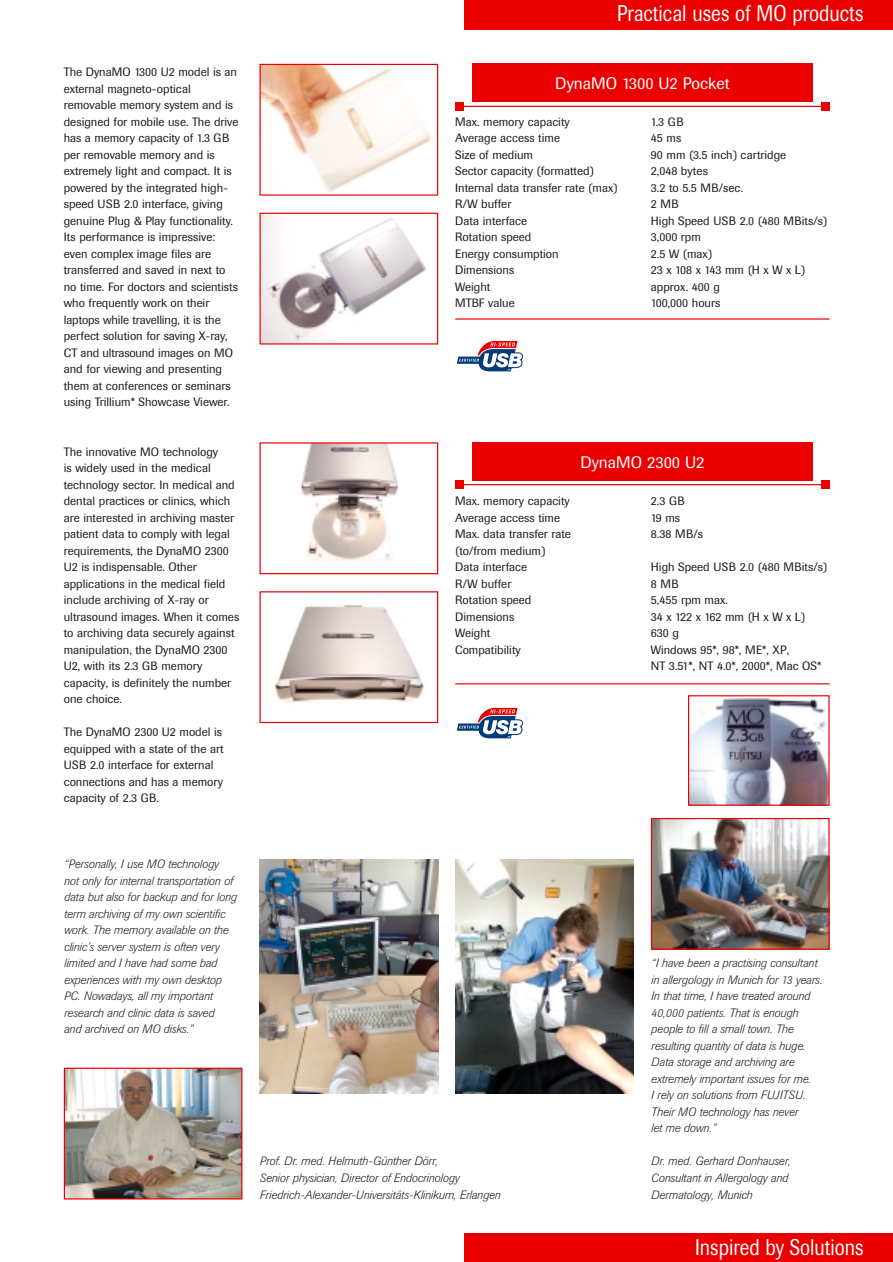
<style>
.page{position:relative;width:893px;height:1262px;background:#fff}
.page>*{position:absolute;margin:0;border:0;box-sizing:border-box;transform-origin:0 0}
.t1{font:22.5px "Berthold Imago BQ";color:#fff;scale:.85 1}
.t2{font:16.5px "Berthold Imago BQ";color:#fff}
.t3{font:12px/16.5px "Berthold Imago BQ";color:#191b1f}
.t4{font:italic 300 12px/16.5px "Berthold Imago BQ";color:#191b1f}
</style>
<div class="page">
<div style="left:463px;top:0;width:429px;height:30px;background:#ea0000"></div>
<div style="left:463px;top:1233px;width:429px;height:29px;background:#ea0000"></div>
<img style="left:261px;top:66px;width:171px;height:127px">
<div style="left:259px;top:64px;width:179px;height:132px;border:1px solid #ea0000"></div>
<img style="left:261px;top:215px;width:165px;height:127px">
<div style="left:259px;top:213px;width:179px;height:131px;border:1px solid #ea0000"></div>
<img style="left:300px;top:444px;width:99px;height:117px">
<div style="left:259px;top:442px;width:179px;height:132px;border:1px solid #ea0000"></div>
<img style="left:274px;top:604px;width:151px;height:99px">
<div style="left:259px;top:591px;width:179px;height:132px;border:1px solid #ea0000"></div>
<img style="left:653px;top:820px;width:174px;height:127px">
<div style="left:651px;top:818px;width:178px;height:131px;border:1px solid #ea0000"></div>
<img style="left:690px;top:698px;width:137px;height:105px">
<div style="left:688px;top:695px;width:141px;height:110px;border:1px solid #ea0000"></div>
<img style="left:66px;top:1069px;width:174px;height:128px">
<div style="left:64px;top:1067px;width:178px;height:132px;border:1px solid #ea0000"></div>
<img style="left:259px;top:859px;width:179px;height:234px">
<img style="left:455px;top:859px;width:179px;height:234px">
<div style="left:472px;top:64px;width:340px;height:38px;background:#ea0000"></div>
<hr style="left:455px;top:106px;width:374px;height:1px;background:#ea0000">
<hr style="left:455px;top:318px;width:374px;height:1px;background:#ea0000">
<div style="left:455px;top:102px;width:8px;height:9px;background:#ea0000"></div>
<div style="left:821px;top:102px;width:8px;height:9px;background:#ea0000"></div>
<div style="left:472px;top:442px;width:340px;height:38px;background:#ea0000"></div>
<hr style="left:455px;top:484px;width:374px;height:1px;background:#ea0000">
<hr style="left:455px;top:683px;width:374px;height:1px;background:#ea0000">
<div style="left:455px;top:480px;width:8px;height:9px;background:#ea0000"></div>
<div style="left:821px;top:480px;width:8px;height:9px;background:#ea0000"></div>
<svg style="left:456px;top:340px;width:67px;height:32px"></svg>
<svg style="left:456px;top:707px;width:67px;height:32px"></svg>
<p class="t3" style="left:64px;top:65px;width:176px">The DynaMO 1300 U2 model is an external magneto-optical removable memory system and is designed for mobile use. The drive has a memory capacity of 1.3 GB per removable memory and is extremely light and compact. It is powered by the integrated high&shy;speed USB 2.0 interface, giving genuine Plug &amp; Play functionality.<br>Its performance is impressive: even complex image files are transferred and saved in next to no time. For doctors and scientists who frequently work on their laptops while travelling, it is the perfect solution for saving X-ray,<br>CT and ultrasound images on MO and for viewing and presenting them at conferences or seminars using Trillium* Showcase Viewer.</p>
<p class="t3" style="left:64px;top:444px;width:177px">The innovative MO technology<br>is widely used in the medical technology sector. In medical and dental practices or clinics, which are interested in archiving master patient data to comply with legal requirements, the DynaMO 2300<br>U2 is indispensable. Other applications in the medical field include archiving of X-ray or ultrasound images. When it comes to archiving data securely against manipulation, the DynaMO 2300<br>U2, with its 2.3 GB memory capacity, is definitely the number one choice.</p>
<p class="t3" style="left:64px;top:725px;width:161px">The DynaMO 2300 U2 model is equipped with a state of the art<br>USB 2.0 interface for external connections and has a memory capacity of 2.3 GB.</p>
<h1 class="t1" style="left:617px;top:5px;width:291px">Practical uses of MO products</h1>
<h2 class="t2" style="left:555px;top:77px;width:176px">DynaMO 1300 U2 Pocket</h2>
<p class="t3" style="left:455px;top:114px;width:116px">Max. memory capacity</p>
<p class="t3" style="left:651px;top:114px;width:34px">1.3 GB</p>
<p class="t3" style="left:455px;top:131px;width:106px">Average access time</p>
<p class="t3" style="left:651px;top:131px;width:32px">45 ms</p>
<p class="t3" style="left:455px;top:147px;width:79px">Size of medium</p>
<p class="t3" style="left:651px;top:147px;width:137px">90 mm (3.5 inch) cartridge</p>
<p class="t3" style="left:455px;top:164px;width:140px">Sector capacity (formatted)</p>
<p class="t3" style="left:651px;top:164px;width:59px">2,048 bytes</p>
<p class="t3" style="left:455px;top:180px;width:164px">Internal data transfer rate (max)</p>
<p class="t3" style="left:651px;top:180px;width:94px">3.2 to 5.5 MB/sec.</p>
<p class="t3" style="left:455px;top:197px;width:58px">R/W buffer</p>
<p class="t3" style="left:651px;top:197px;width:29px">2 MB</p>
<p class="t3" style="left:455px;top:213px;width:73px">Data interface</p>
<p class="t3" style="left:651px;top:213px;width:178px">High Speed USB 2.0 (480 MBits/s)</p>
<p class="t3" style="left:455px;top:230px;width:78px">Rotation speed</p>
<p class="t3" style="left:651px;top:230px;width:52px">3,000 rpm</p>
<p class="t3" style="left:455px;top:246px;width:105px">Energy consumption</p>
<p class="t3" style="left:651px;top:246px;width:63px">2.5 W (max)</p>
<p class="t3" style="left:455px;top:263px;width:61px">Dimensions</p>
<p class="t3" style="left:651px;top:263px;width:156px">23 x 108 x 143 mm (H x W x L)</p>
<p class="t3" style="left:455px;top:279px;width:37px">Weight</p>
<p class="t3" style="left:651px;top:279px;width:70px">approx. 400 g</p>
<p class="t3" style="left:455px;top:296px;width:61px">MTBF value</p>
<p class="t3" style="left:651px;top:296px;width:71px">100,000 hours</p>
<h2 class="t2" style="left:580px;top:456px;width:125px">DynaMO 2300 U2</h2>
<p class="t3" style="left:455px;top:494px;width:116px">Max. memory capacity</p>
<p class="t3" style="left:651px;top:494px;width:35px">2.3 GB</p>
<p class="t3" style="left:455px;top:510px;width:106px">Average access time</p>
<p class="t3" style="left:651px;top:510px;width:31px">19 ms</p>
<p class="t3" style="left:455px;top:527px;width:117px">Max. data transfer rate</p>
<p class="t3" style="left:651px;top:527px;width:54px">8.38 MB/s</p>
<p class="t3" style="left:455px;top:543px;width:92px">(to/from medium)<br>Data interface</p>
<p class="t3" style="left:651px;top:560px;width:178px">High Speed USB 2.0 (480 MBits/s)</p>
<p class="t3" style="left:455px;top:576px;width:58px">R/W buffer</p>
<p class="t3" style="left:651px;top:576px;width:29px">8 MB</p>
<p class="t3" style="left:455px;top:593px;width:78px">Rotation speed</p>
<p class="t3" style="left:651px;top:593px;width:79px">5,455 rpm max.</p>
<p class="t3" style="left:455px;top:609px;width:61px">Dimensions</p>
<p class="t3" style="left:651px;top:609px;width:156px">34 x 122 x 162 mm (H x W x L)</p>
<p class="t3" style="left:455px;top:626px;width:37px">Weight</p>
<p class="t3" style="left:651px;top:626px;width:30px">630 g</p>
<p class="t3" style="left:455px;top:642px;width:67px">Compatibility</p>
<p class="t3" style="left:651px;top:642px;width:172px">Windows 95*, 98*, ME*, XP,<br>NT 3.51*, NT 4.0*, 2000*, Mac OS*</p>
<p class="t4" style="left:64px;top:857px;width:174px">“Personally, I use MO technology<br>not only for internal transportation of data but also for backup and for long term archiving of my own scientific work. The memory available on the clinic’s server system is often very limited and I have had some bad experiences with my own desktop PC. Nowadays, all my important research and clinic data is saved<br>and archived on MO disks.”</p>
<p class="t4" style="left:259px;top:1154px;width:242px">Prof. Dr. med. Helmuth-Günther Dörr,<br>Senior physician, Director of Endocrinology<br>Friedrich-Alexander-Universitäts-Klinikum, Erlangen</p>
<p class="t4" style="left:651px;top:956px;width:173px">“I have been a practising consultant in allergology in Munich for 13 years.<br>In that time, I have treated around<br>40,000 patients. That is enough people to fill a small town. The resulting quantity of data is huge.<br>Data storage and archiving are extremely important issues for me.<br>I rely on solutions from FUJITSU.<br>Their MO technology has never<br>let me down.”</p>
<p class="t4" style="left:651px;top:1154px;width:141px">Dr. med. Gerhard Donhauser,<br>Consultant in Allergology and<br>Dermatology, Munich</p>
<h1 class="t1" style="left:695px;top:1239px;width:200px">Inspired by Solutions</h1>
</div>
